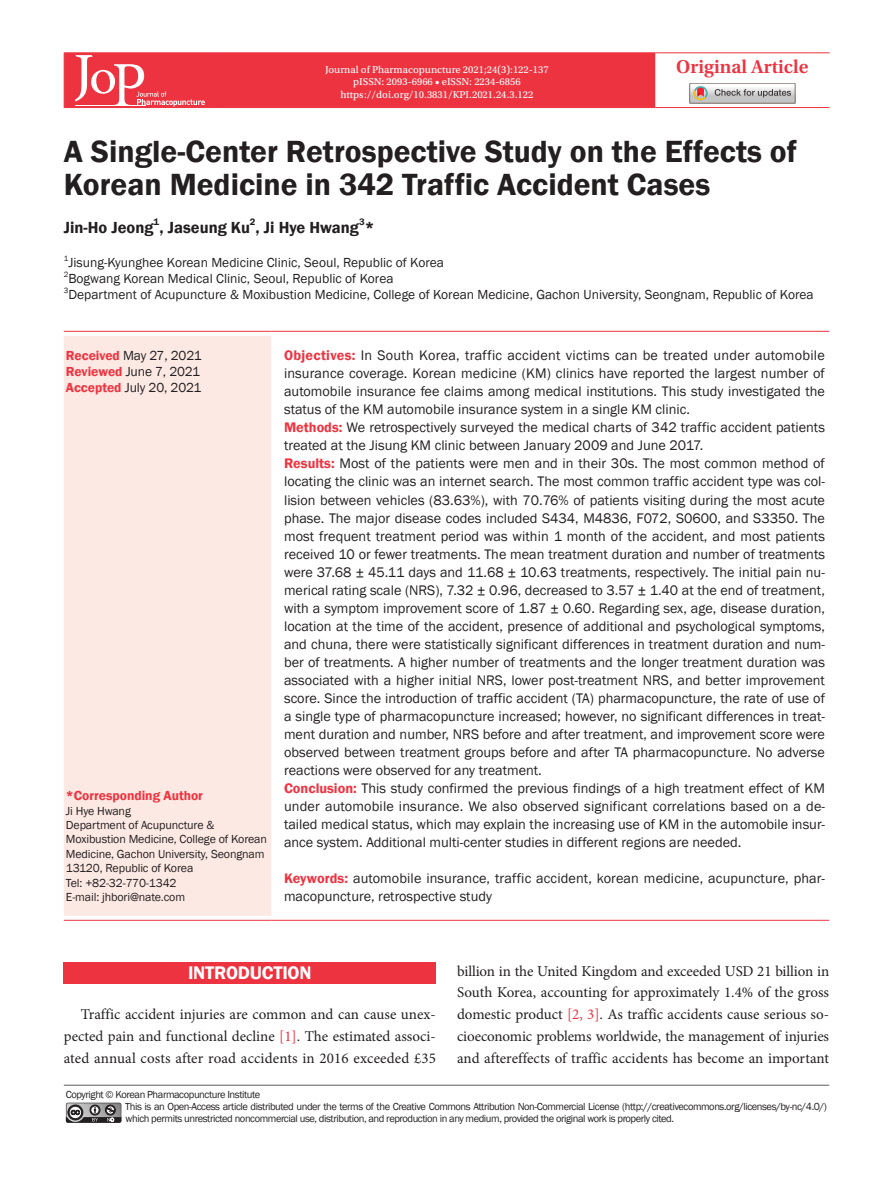
<style>
.page{position:relative;width:893px;height:1191px;background:#fff}
.page>*{position:absolute;margin:0;border:0;box-sizing:border-box;transform-origin:0 0}
.t1{font:600 31.5px/33px "Franklin Gothic";color:#231f20}
.t2{font:600 19.5px "Utopia Std";color:#ee3340}
.t3{font:600 18.75px "Franklin Gothic";letter-spacing:-.01em;color:#fff}
.t4{font:600 16.5px "Franklin Gothic";color:#231f20}
.t5{font:15px/21.8px "Minion Pro";letter-spacing:.005em;color:#231f20;text-align:justify}
.t6{font:14.25px/18px "Franklin Gothic";color:#231f20}
.t7{font:13.5px/16.2px "Franklin Gothic";color:#231f20;text-align:justify}
.t8{font:600 13.5px "Franklin Gothic";color:#ee3340}
.t9{font:12px/14.4px "Franklin Gothic";letter-spacing:-.01em;color:#231f20}
.t10{font:10.5px/12px "Franklin Gothic";letter-spacing:-.04em;color:#231f20}
.t11{font:10.5px/12.6px "Utopia Std Capt";color:#fff;text-align:center}
.t12{font:600 9.6px "Franklin Gothic";color:#231f20}
.t13{font:7.8px "Franklin Gothic";color:#231f20}
.s1{font-weight:600;color:#ee3340}
.s2{color:#ee3340}
</style>
<div class="page">
<div style="left:64px;top:336px;width:207px;height:579px;background:#fde9e3"></div>
<hr style="left:64px;top:331px;width:207px;height:1px;background:#ee3340">
<hr style="left:282px;top:331px;width:547px;height:1px;background:#ee3340">
<hr style="left:64px;top:920px;width:207px;height:1px;background:#ee3340">
<hr style="left:282px;top:920px;width:547px;height:1px;background:#ee3340">
<div style="left:64px;top:962px;width:372px;height:21px;background:#ee3340"></div>
<hr style="left:64px;top:1084px;width:765px;height:1px;background:#6c6d70">
<svg style="left:66px;top:1102px;width:55px;height:20px"></svg>
<hr style="left:64px;top:52px;width:155px;height:1px;background:#ee3340">
<hr style="left:219px;top:52px;width:436px;height:1px;background:#ee3340">
<hr style="left:655px;top:52px;width:175px;height:1px;background:#ee3340">
<hr style="left:655px;top:107px;width:175px;height:1px;background:#ee3340">
<div style="left:64px;top:53px;width:591px;height:55px;background:#ee3340"></div>
<hr style="left:75px;top:105px;width:71px;height:1px;background:#fff">
<svg style="left:691px;top:88px;width:102px;height:13px"></svg>
<div style="left:689px;top:83px;width:106px;height:20px;border:1px solid #7e7470"></div>
<svg style="left:715px;top:89px;width:76px;height:8px"></svg>
<svg style="left:692px;top:86px;width:16px;height:15px"></svg>
<p class="t11" style="left:325px;top:63px;width:225px">Journal of Pharmacopuncture 2021;24(3):122-137 pISSN: 2093-6966 • eISSN: 2234-6856 https://doi.org/10.3831/KPI.2021.24.3.122</p>
<h2 class="t2" style="left:676px;top:56px;width:134px">Original Article</h2>
<h1 class="t1" style="left:64px;top:135px;width:734px">A Single-Center Retrospective Study on the Effects of<br>Korean Medicine in 342 Traffic Accident Cases</h1>
<p class="t4" style="left:64px;top:217px;width:312px">Jin-Ho Jeong , Jaseung Ku , Ji Hye Hwang *</p>
<p class="t12" style="left:154px;top:216px;width:7px">1</p>
<p class="t12" style="left:250px;top:216px;width:7px">2</p>
<p class="t12" style="left:359px;top:216px;width:7px">3</p>
<p class="t13" style="left:64px;top:253px;width:6px">1</p>
<p class="t7" style="left:68px;top:254px;width:377px">Jisung-Kyunghee Korean Medicine Clinic, Seoul, Republic of Korea</p>
<p class="t13" style="left:64px;top:269px;width:6px">2</p>
<p class="t7" style="left:68px;top:271px;width:327px">Bogwang Korean Medical Clinic, Seoul, Republic of Korea</p>
<p class="t13" style="left:64px;top:285px;width:6px">3</p>
<p class="t7" style="left:68px;top:287px;width:747px">Department of Acupuncture &amp; Moxibustion Medicine, College of Korean Medicine, Gachon University, Seongnam, Republic of Korea</p>
<p class="t7" style="left:66px;top:347px;width:137px"><span class="s1">Received</span> May 27, 2021<br><span class="s1">Reviewed</span> June 7, 2021<br><span class="s1">Accepted</span> July 20, 2021</p>
<p class="t6" style="left:284px;top:347px;width:543px"><span class="s1">Objectives:</span> In South Korea, traffic accident victims can be treated under automobile insurance coverage. Korean medicine (KM) clinics have reported the largest number of automobile insurance fee claims among medical institutions. This study investigated the status of the KM automobile insurance system in a single KM clinic.<br><span class="s1">Methods:</span> We retrospectively surveyed the medical charts of 342 traffic accident patients treated at the Jisung KM clinic between January 2009 and June 2017.<br><span class="s1">Results:</span> Most of the patients were men and in their 30s. The most common method of locating the clinic was an internet search. The most common traffic accident type was col&shy;lision between vehicles (83.63%), with 70.76% of patients visiting during the most acute phase. The major disease codes included S434, M4836, F072, S0600, and S3350. The most frequent treatment period was within 1 month of the accident, and most patients received 10 or fewer treatments. The mean treatment duration and number of treatments were 37.68 ± 45.11 days and 11.68 ± 10.63 treatments, respectively. The initial pain nu&shy;merical rating scale (NRS), 7.32 ± 0.96, decreased to 3.57 ± 1.40 at the end of treatment, with a symptom improvement score of 1.87 ± 0.60. Regarding sex, age, disease duration, location at the time of the accident, presence of additional and psychological symptoms, and chuna, there were statistically significant differences in treatment duration and num&shy;ber of treatments. A higher number of treatments and the longer treatment duration was associated with a higher initial NRS, lower post-treatment NRS, and better improvement score. Since the introduction of traffic accident (TA) pharmacopuncture, the rate of use of a single type of pharmacopuncture increased; however, no significant differences in treat&shy;ment duration and number, NRS before and after treatment, and improvement score were observed between treatment groups before and after TA pharmacopuncture. No adverse reactions were observed for any treatment.<br><span class="s1">Conclusion:</span> This study confirmed the previous findings of a high treatment effect of KM under automobile insurance. We also observed significant correlations based on a de&shy;tailed medical status, which may explain the increasing use of KM in the automobile insur&shy;ance system. Additional multi-center studies in different regions are needed.</p>
<p class="t6" style="left:284px;top:869px;width:542px"><span class="s1">Keywords:</span> automobile insurance, traffic accident, korean medicine, acupuncture, phar&shy;macopuncture, retrospective study</p>
<p class="t8" style="left:66px;top:787px;width:139px">*Corresponding Author</p>
<p class="t9" style="left:66px;top:803px;width:203px">Ji Hye Hwang<br>Department of Acupuncture &amp;<br>Moxibustion Medicine, College of Korean<br>Medicine, Gachon University, Seongnam<br>13120, Republic of Korea<br>Tel: +82-32-770-1342<br>E-mail: jhbori@nate.com</p>
<p class="t5" style="left:457px;top:960px;width:374px">billion in the United Kingdom and exceeded USD 21 billion in South Korea, accounting for approximately 1.4% of the gross domestic product <span class="s2">[2, 3]</span>. As traffic accidents cause serious so&shy;cioeconomic problems worldwide, the management of injuries and aftereffects of traffic accidents has become an important</p>
<p class="t10" style="left:125px;top:1089px;width:703px;text-indent:-59px">Copyright © Korean Pharmacopuncture Institute<br>This is an Open-Access article distributed under the terms of the Creative Commons Attribution Non-Commercial License (http://creativecommons.org/licenses/by-nc/4.0/) which permits unrestricted noncommercial use, distribution, and reproduction in any medium, provided the original work is properly cited.</p>
<h3 class="t3" style="left:188px;top:961px;width:125px">INTRODUCTION</h3>
<p class="t5" style="left:64px;top:1003px;width:374px;text-indent:17px">Traffic accident injuries are common and can cause unex&shy;pected pain and functional decline <span class="s2">[1]</span>. The estimated associ&shy;ated annual costs after road accidents in 2016 exceeded £35</p>
</div>
